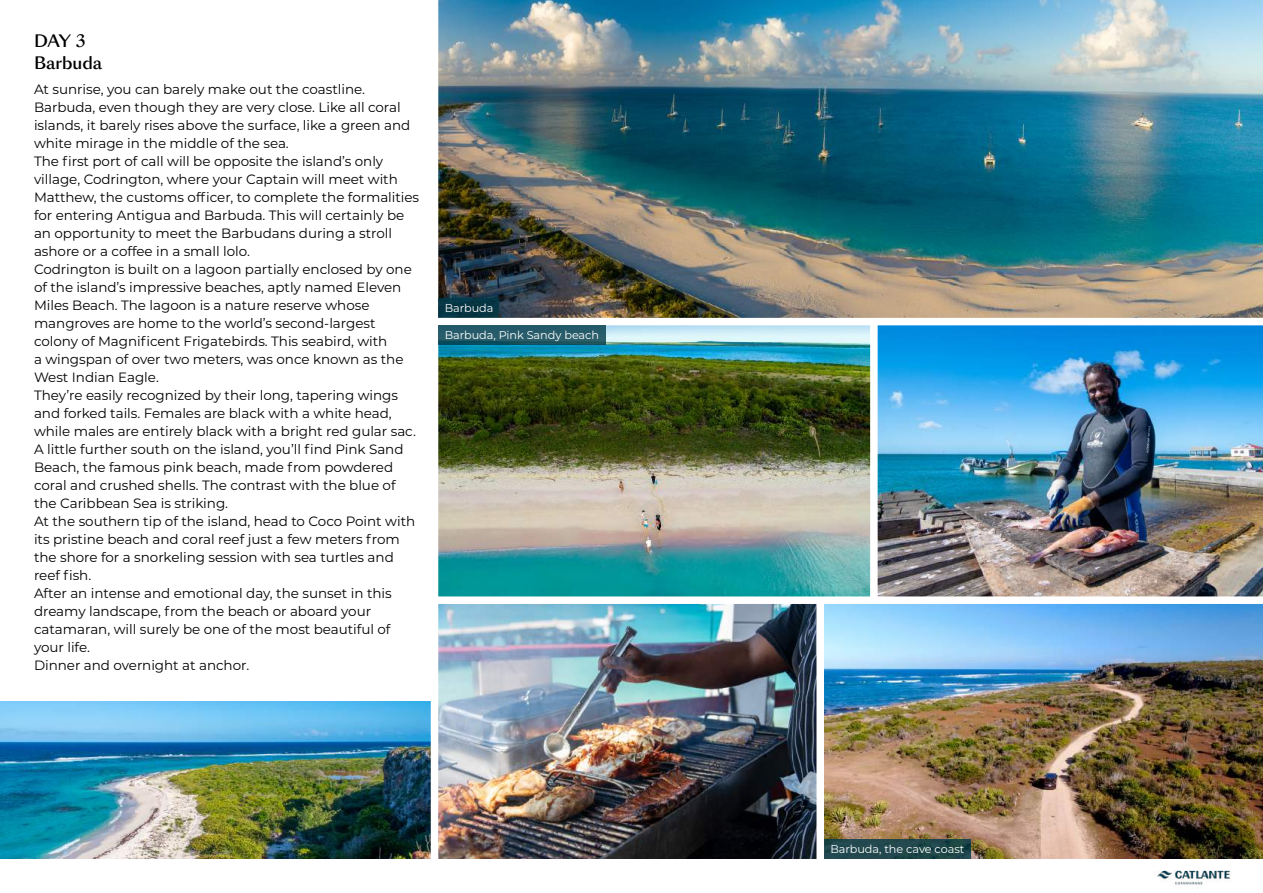
<style>
.page{position:relative;width:1263px;height:893px;background:#fff}
.page>*{position:absolute;margin:0;border:0;box-sizing:border-box;transform-origin:0 0}
.t1{font:500 16.5px/22.2px "Sang Bleu Sunrise";letter-spacing:-.005em;color:#000}
.t2{font:13.5px/18px "Montserrat";letter-spacing:-.005em;color:#000}
.t3{font:11.25px "Montserrat";letter-spacing:-.005em;color:#fff}
</style>
<div class="page">
<img style="left:1155px;top:870px;width:76px;height:16px">
<img style="left:438px;top:604px;width:378px;height:255px">
<img style="left:438px;top:0;width:825px;height:318px">
<img style="left:824px;top:604px;width:439px;height:255px">
<img style="left:438px;top:325px;width:432px;height:271px">
<img style="left:878px;top:325px;width:385px;height:271px">
<img style="left:0;top:702px;width:431px;height:157px">
<div style="left:438px;top:298px;width:61px;height:20px;background:#003948"></div>
<svg style="left:824px;top:839px;width:147px;height:20px;background:#1f464a"></svg>
<svg style="left:438px;top:325px;width:168px;height:20px;background:#225867"></svg>
<p class="t1" style="left:34px;top:30px;width:70px">DAY 3<br>Barbuda</p>
<p class="t2" style="left:34px;top:80px;width:387px">At sunrise, you can barely make out the coastline.<br>Barbuda, even though they are very close. Like all coral islands, it barely rises above the surface, like a green and white mirage in the middle of the sea.<br>The first port of call will be opposite the island’s only village, Codrington, where your Captain will meet with Matthew, the customs officer, to complete the formalities for entering Antigua and Barbuda. This will certainly be an opportunity to meet the Barbudans during a stroll ashore or a coffee in a small lolo.<br>Codrington is built on a lagoon partially enclosed by one of the island’s impressive beaches, aptly named Eleven Miles Beach. The lagoon is a nature reserve whose mangroves are home to the world’s second-largest colony of Magnificent Frigatebirds. This seabird, with<br>a wingspan of over two meters, was once known as the West Indian Eagle.<br>They’re easily recognized by their long, tapering wings and forked tails. Females are black with a white head, while males are entirely black with a bright red gular sac.<br>A little further south on the island, you’ll find Pink Sand Beach, the famous pink beach, made from powdered coral and crushed shells. The contrast with the blue of the Caribbean Sea is striking.<br>At the southern tip of the island, head to Coco Point with its pristine beach and coral reef just a few meters from the shore for a snorkeling session with sea turtles and reef fish.<br>After an intense and emotional day, the sunset in this dreamy landscape, from the beach or aboard your catamaran, will surely be one of the most beautiful of your life.<br>Dinner and overnight at anchor.</p>
<p class="t3" style="left:445px;top:301px;width:50px">Barbuda</p>
<p class="t3" style="left:445px;top:327px;width:156px">Barbuda, Pink Sandy beach</p>
<p class="t3" style="left:830px;top:842px;width:136px">Barbuda, the cave coast</p>
</div>
